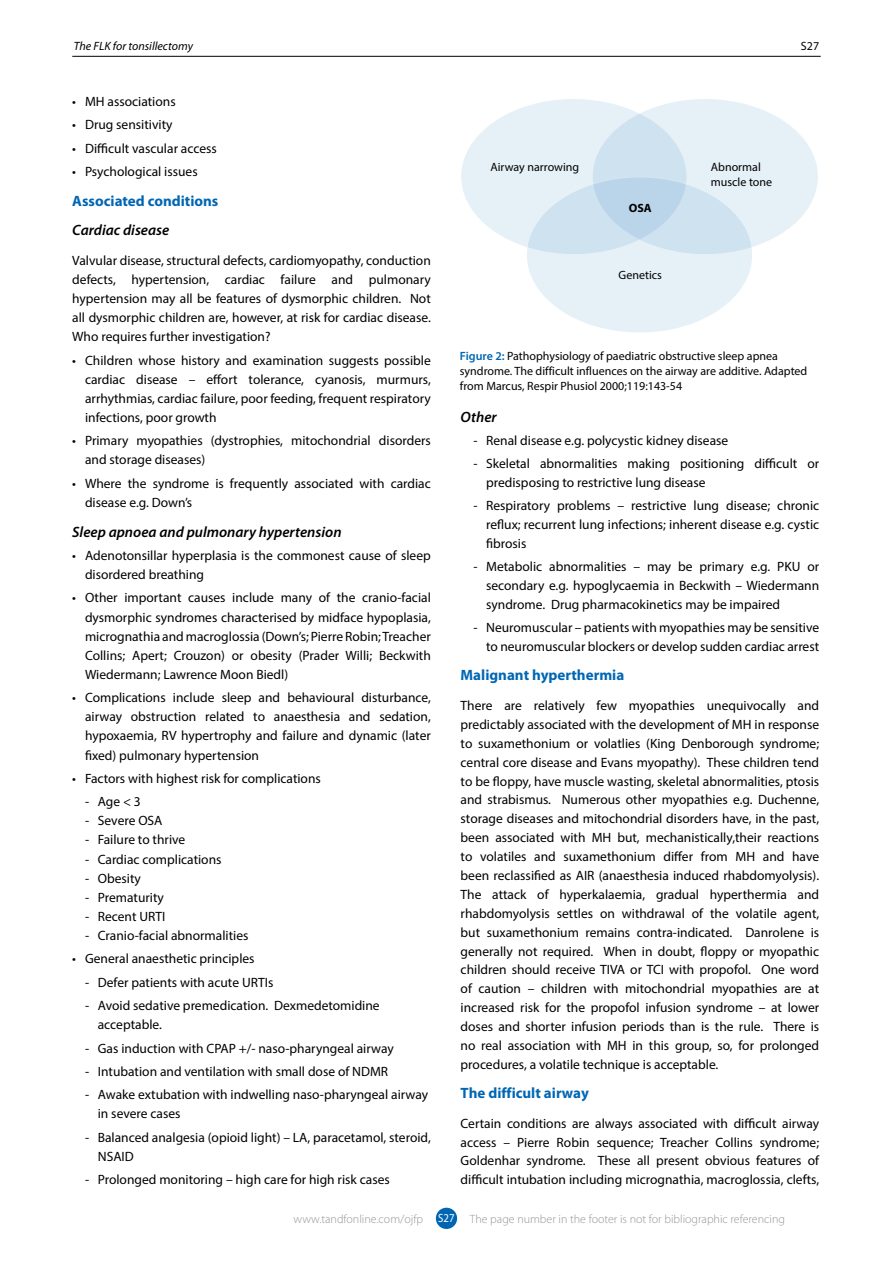
<style>
.page{position:relative;width:893px;height:1263px;background:#fff}
.page>*{position:absolute;margin:0;border:0;box-sizing:border-box;transform-origin:0 0}
.t1{font:700 15px "Myriad Pro";color:#0066b3}
.t2{font:italic 600 15px "Myriad Pro";color:#000}
.t3{font:13.5px/18.9px "Myriad Pro";color:#000;text-align:justify}
.t4{font:12px/15px "Myriad Pro";color:#000}
.t5{font:300 12px "Myriad Pro";color:#939598}
.t6{font:italic 12px "Myriad Pro";color:#000}
.t7{font:12px "Myriad Pro";color:#fff;scale:.9 1}
.t8{font:700 12px "Myriad Pro";color:#000}
.s1{font-weight:600;color:#0066b3}
</style>
<div class="page">
<hr style="left:72px;top:56px;width:749px;height:1px;background:#000">
<div style="left:436px;top:1208px;width:21px;height:21px;background:#0066b3;border-radius:50%"></div>
<div style="left:460px;top:98px;width:227px;height:157px;background:#e6f0f7;border-radius:50%"></div>
<div style="left:592px;top:98px;width:226px;height:157px;background:linear-gradient(to right,#d0e2f0,#edf4f9);border-radius:50%"></div>
<svg style="left:526px;top:177px;width:227px;height:156px;background:#d8e7f3"></svg>
<p class="t6" style="left:74px;top:39px;width:121px">The FLK for tonsillectomy</p>
<p class="t4" style="left:801px;top:38px;width:20px">S27</p>
<p class="t3" style="left:72px;top:92px;width:105px">• MH associations</p>
<p class="t3" style="left:72px;top:115px;width:102px">• Drug sensitivity</p>
<p class="t3" style="left:72px;top:138px;width:146px">• Difficult vascular access</p>
<p class="t3" style="left:72px;top:162px;width:127px">• Psychological issues</p>
<p class="t1" style="left:72px;top:192px;width:148px">Associated conditions</p>
<p class="t2" style="left:72px;top:222px;width:99px">Cardiac disease</p>
<p class="t3" style="left:72px;top:251px;width:360px">Valvular disease, structural defects, cardiomyopathy, conduction defects, hypertension, cardiac failure and pulmonary hypertension may all be features of dysmorphic children. Not all dysmorphic children are, however, at risk for cardiac disease.<br>Who requires further investigation?</p>
<p class="t3" style="left:85px;top:350px;width:347px;text-indent:-13px">• Children whose history and examination suggests possible cardiac disease – effort tolerance, cyanosis, murmurs, arrhythmias, cardiac failure, poor feeding, frequent respiratory infections, poor growth</p>
<p class="t3" style="left:85px;top:431px;width:347px;text-indent:-13px">• Primary myopathies (dystrophies, mitochondrial disorders and storage diseases)</p>
<p class="t3" style="left:85px;top:473px;width:347px;text-indent:-13px">• Where the syndrome is frequently associated with cardiac disease e.g. Down’s</p>
<p class="t2" style="left:72px;top:523px;width:271px">Sleep apnoea and pulmonary hypertension</p>
<p class="t3" style="left:85px;top:546px;width:347px;text-indent:-13px">• Adenotonsillar hyperplasia is the commonest cause of sleep disordered breathing</p>
<p class="t3" style="left:85px;top:588px;width:347px;text-indent:-13px">• Other important causes include many of the cranio-facial dysmorphic syndromes characterised by midface hypoplasia, micrognathia and macroglossia (Down’s; Pierre Robin; Treacher Collins; Apert; Crouzon) or obesity (Prader Willi; Beckwith Wiedermann; Lawrence Moon Biedl)</p>
<p class="t3" style="left:85px;top:688px;width:347px;text-indent:-13px">• Complications include sleep and behavioural disturbance, airway obstruction related to anaesthesia and sedation, hypoxaemia, RV hypertrophy and failure and dynamic (later fixed) pulmonary hypertension</p>
<p class="t3" style="left:72px;top:769px;width:250px">• Factors with highest risk for complications</p>
<p class="t3" style="left:85px;top:792px;width:57px">- Age &lt; 3</p>
<p class="t3" style="left:85px;top:811px;width:79px">- Severe OSA</p>
<p class="t3" style="left:85px;top:830px;width:102px">- Failure to thrive</p>
<p class="t3" style="left:85px;top:849px;width:138px">- Cardiac complications</p>
<p class="t3" style="left:85px;top:868px;width:57px">- Obesity</p>
<p class="t3" style="left:85px;top:887px;width:80px">- Prematurity</p>
<p class="t3" style="left:85px;top:907px;width:82px">- Recent URTI</p>
<p class="t3" style="left:85px;top:926px;width:165px">- Cranio-facial abnormalities</p>
<p class="t3" style="left:72px;top:949px;width:184px">• General anaesthetic principles</p>
<p class="t3" style="left:85px;top:972px;width:190px">- Defer patients with acute URTIs</p>
<p class="t3" style="left:98px;top:996px;width:283px;text-indent:-13px">- Avoid sedative premedication. Dexmedetomidine acceptable.</p>
<p class="t3" style="left:85px;top:1038px;width:310px">- Gas induction with CPAP +/- naso-pharyngeal airway</p>
<p class="t3" style="left:85px;top:1062px;width:305px">- Intubation and ventilation with small dose of NDMR</p>
<p class="t3" style="left:98px;top:1085px;width:332px;text-indent:-13px">- Awake extubation with indwelling naso-pharyngeal airway in severe cases</p>
<p class="t3" style="left:98px;top:1127px;width:335px;text-indent:-13px">- Balanced analgesia (opioid light) – LA, paracetamol, steroid,<br>NSAID</p>
<p class="t3" style="left:85px;top:1170px;width:306px">- Prolonged monitoring – high care for high risk cases</p>
<p class="t4" style="left:490px;top:159px;width:90px">Airway narrowing</p>
<p class="t4" style="left:711px;top:159px;width:63px">Abnormal muscle tone</p>
<p class="t8" style="left:629px;top:201px;width:24px">OSA</p>
<p class="t4" style="left:619px;top:267px;width:45px">Genetics</p>
<p class="t4" style="left:460px;top:348px;width:349px"><span class="s1">Figure 2:</span> Pathophysiology of paediatric obstructive sleep apnea syndrome. The difficult influences on the airway are additive. Adapted from Marcus, Respir Phusiol 2000;119:143-54</p>
<p class="t2" style="left:461px;top:409px;width:38px">Other</p>
<p class="t3" style="left:473px;top:431px;width:256px">- Renal disease e.g. polycystic kidney disease</p>
<p class="t3" style="left:486px;top:454px;width:335px;text-indent:-13px">- Skeletal abnormalities making positioning difficult or predisposing to restrictive lung disease</p>
<p class="t3" style="left:486px;top:496px;width:335px;text-indent:-13px">- Respiratory problems – restrictive lung disease; chronic reflux; recurrent lung infections; inherent disease e.g. cystic fibrosis</p>
<p class="t3" style="left:486px;top:557px;width:335px;text-indent:-13px">- Metabolic abnormalities – may be primary e.g. PKU or secondary e.g. hypoglycaemia in Beckwith – Wiedermann syndrome. Drug pharmacokinetics may be impaired</p>
<p class="t3" style="left:473px;top:618px;width:347px;text-align:right">- Neuromuscular – patients with myopathies may be sensitive to neuromuscular blockers or develop sudden cardiac arrest</p>
<p class="t1" style="left:461px;top:667px;width:165px">Malignant hyperthermia</p>
<p class="t3" style="left:461px;top:696px;width:360px">There are relatively few myopathies unequivocally and predictably associated with the development of MH in response to suxamethonium or volatlies (King Denborough syndrome; central core disease and Evans myopathy). These children tend to be floppy, have muscle wasting, skeletal abnormalities, ptosis and strabismus. Numerous other myopathies e.g. Duchenne, storage diseases and mitochondrial disorders have, in the past, been associated with MH but, mechanistically,their reactions to volatiles and suxamethonium differ from MH and have been reclassified as AIR (anaesthesia induced rhabdomyolysis).<br>The attack of hyperkalaemia, gradual hyperthermia and rhabdomyolysis settles on withdrawal of the volatile agent, but suxamethonium remains contra-indicated. Danrolene is generally not required. When in doubt, floppy or myopathic children should receive TIVA or TCI with propofol. One word of caution – children with mitochondrial myopathies are at increased risk for the propofol infusion syndrome – at lower doses and shorter infusion periods than is the rule. There is no real association with MH in this group, so, for prolonged procedures, a volatile technique is acceptable.</p>
<p class="t1" style="left:461px;top:1085px;width:130px">The difficult airway</p>
<p class="t3" style="left:461px;top:1113px;width:360px">Certain conditions are always associated with difficult airway access – Pierre Robin sequence; Treacher Collins syndrome; Goldenhar syndrome. These all present obvious features of difficult intubation including micrognathia, macroglossia, clefts,</p>
<p class="t5" style="left:294px;top:1213px;width:131px">www.tandfonline.com/ojfp</p>
<p class="t7" style="left:438px;top:1211px;width:20px">S27</p>
<p class="t5" style="left:470px;top:1213px;width:317px">The page number in the footer is not for bibliographic referencing</p>
</div>
